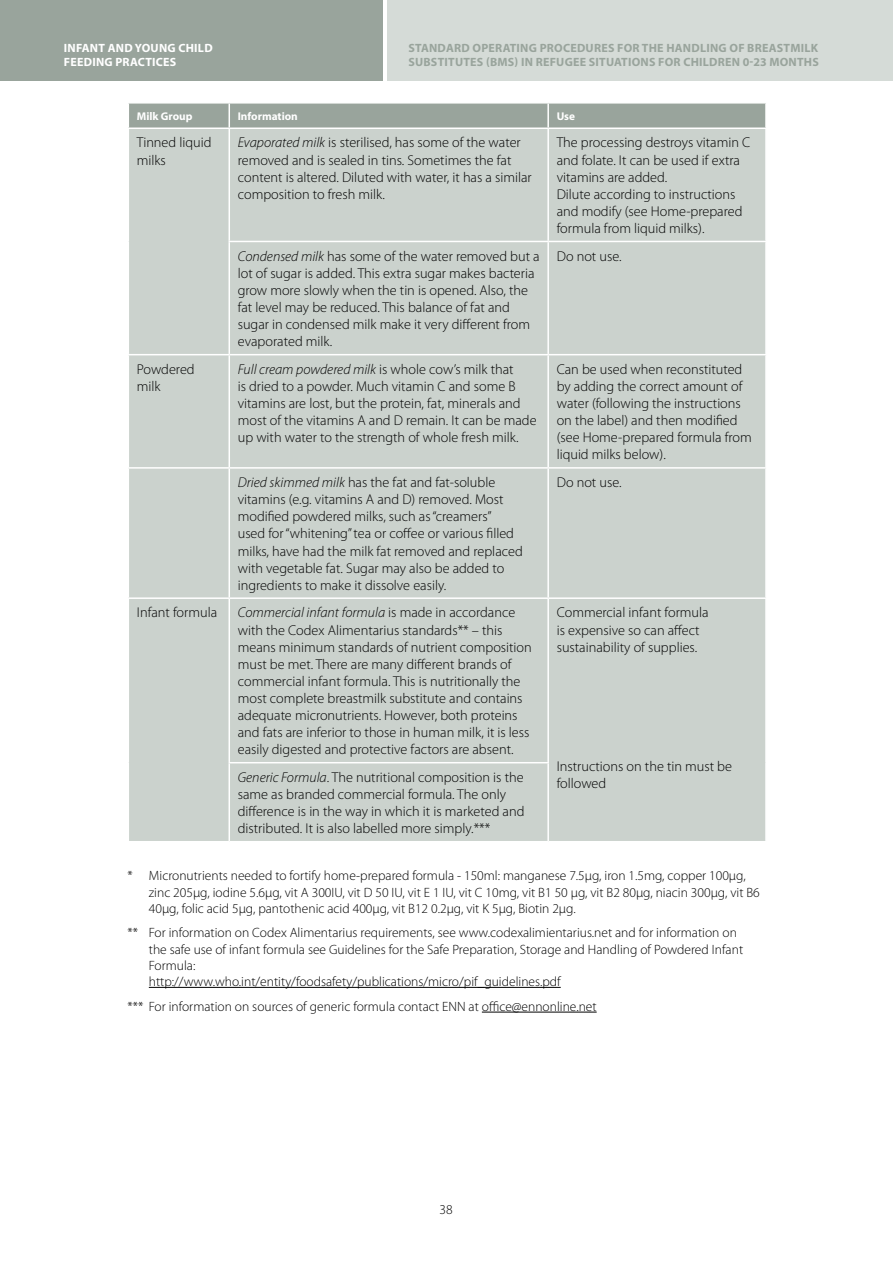
<style>
.page{position:relative;width:893px;height:1263px;background:#fff}
.page>*{position:absolute;margin:0;border:0;box-sizing:border-box;transform-origin:0 0}
.t1{font:300 14.25px/17.1px "Myriad Pro";color:#000}
.t2{font:300 13.5px/16.2px "Myriad Pro";color:#000}
.t3{font:700 12px/14.4px "Myriad Pro";letter-spacing:.02em;color:#99a49c}
.t4{font:700 12px/14.4px "Myriad Pro";letter-spacing:.02em;color:#fff}
.t5{font:700 11.25px "Myriad Pro";color:#fff}
.s1{font-style:italic}
</style>
<div class="page">
<div style="left:0;top:0;width:383px;height:81px;background:#99a49c"></div>
<div style="left:387px;top:0;width:506px;height:81px;background:#d5dbd7"></div>
<hr style="left:149px;top:987px;width:412px;height:1px;background:#000">
<hr style="left:482px;top:1012px;width:115px;height:1px;background:#000">
<div style="left:129px;top:129px;width:636px;height:712px;background:#cbd2cd"></div>
<div style="left:128px;top:103px;width:637px;height:24px;background:#99a49c"></div>
<hr style="left:548px;top:102px;width:219px;height:2px;background:#fff">
<hr style="left:547px;top:104px;width:2px;height:23px;background:#fff">
<hr style="left:229px;top:129px;width:1px;height:112px;background:#fff">
<hr style="left:547px;top:129px;width:2px;height:112px;background:#fff">
<hr style="left:229px;top:241px;width:319px;height:1px;background:#fff">
<hr style="left:229px;top:242px;width:1px;height:112px;background:#fff">
<hr style="left:548px;top:241px;width:219px;height:1px;background:#fff">
<hr style="left:547px;top:242px;width:2px;height:112px;background:#fff">
<hr style="left:128px;top:354px;width:101px;height:1px;background:#fff">
<hr style="left:229px;top:354px;width:319px;height:1px;background:#fff">
<hr style="left:229px;top:355px;width:1px;height:112px;background:#fff">
<hr style="left:548px;top:354px;width:219px;height:1px;background:#fff">
<hr style="left:547px;top:355px;width:2px;height:112px;background:#fff">
<hr style="left:128px;top:467px;width:101px;height:2px;background:#fff">
<hr style="left:229px;top:467px;width:319px;height:2px;background:#fff">
<hr style="left:229px;top:469px;width:1px;height:128px;background:#fff">
<hr style="left:548px;top:467px;width:219px;height:2px;background:#fff">
<hr style="left:547px;top:469px;width:2px;height:128px;background:#fff">
<hr style="left:128px;top:597px;width:101px;height:2px;background:#fff">
<hr style="left:229px;top:597px;width:319px;height:2px;background:#fff">
<hr style="left:229px;top:599px;width:1px;height:163px;background:#fff">
<hr style="left:548px;top:597px;width:219px;height:2px;background:#fff">
<hr style="left:547px;top:599px;width:2px;height:163px;background:#fff">
<hr style="left:229px;top:762px;width:320px;height:1px;background:#fff">
<hr style="left:229px;top:763px;width:1px;height:78px;background:#fff">
<hr style="left:547px;top:763px;width:2px;height:78px;background:#fff">
<p class="t4" style="left:64px;top:40px;width:150px">INFANT AND YOUNG CHILD<br>FEEDING PRACTICES</p>
<p class="t3" style="left:408px;top:40px;width:411px">STANDARD OPERATING PROCEDURES FOR THE HANDLING OF BREASTMILK<br>SUBSTITUTES (BMS) IN REFUGEE SITUATIONS FOR CHILDREN 0-23 MONTHS</p>
<p class="t5" style="left:137px;top:110px;width:57px">MILK GROUP</p>
<p class="t5" style="left:238px;top:110px;width:62px">INFORMATION</p>
<p class="t5" style="left:557px;top:110px;width:20px">USE</p>
<p class="t1" style="left:137px;top:134px;width:76px">Tinned liquid milks</p>
<p class="t1" style="left:238px;top:134px;width:295px"><span class="s1">Evaporated milk</span> is sterilised, has some of the water removed and is sealed in tins. Sometimes the fat content is altered. Diluted with water, it has a similar composition to fresh milk.</p>
<p class="t1" style="left:557px;top:134px;width:195px">The processing destroys vitamin C and folate. It can be used if extra vitamins are added.<br>Dilute according to instructions and modify (see Home-prepared formula from liquid milks).</p>
<p class="t1" style="left:238px;top:248px;width:303px"><span class="s1">Condensed milk</span> has some of the water removed but a lot of sugar is added. This extra sugar makes bacteria grow more slowly when the tin is opened. Also, the fat level may be reduced. This balance of fat and sugar in condensed milk make it very different from evaporated milk.</p>
<p class="t1" style="left:557px;top:248px;width:66px">Do not use.</p>
<p class="t1" style="left:137px;top:361px;width:59px">Powdered milk</p>
<p class="t1" style="left:238px;top:361px;width:300px"><span class="s1">Full cream powdered milk</span> is whole cow’s milk that<br>is dried to a powder. Much vitamin C and some B vitamins are lost, but the protein, fat, minerals and most of the vitamins A and D remain. It can be made up with water to the strength of whole fresh milk.</p>
<p class="t1" style="left:557px;top:361px;width:197px">Can be used when reconstituted by adding the correct amount of water (following the instructions on the label) and then modified (see Home-prepared formula from liquid milks below).</p>
<p class="t1" style="left:238px;top:474px;width:287px"><span class="s1">Dried skimmed milk</span> has the fat and fat-soluble vitamins (e.g. vitamins A and D) removed. Most modified powdered milks, such as “creamers”<br>used for “whitening” tea or coffee or various filled milks, have had the milk fat removed and replaced with vegetable fat. Sugar may also be added to ingredients to make it dissolve easily.</p>
<p class="t1" style="left:557px;top:474px;width:66px">Do not use.</p>
<p class="t1" style="left:137px;top:604px;width:82px">Infant formula</p>
<p class="t1" style="left:238px;top:604px;width:296px"><span class="s1">Commercial infant formula</span> is made in accordance with the Codex Alimentarius standards** – this means minimum standards of nutrient composition must be met. There are many different brands of commercial infant formula. This is nutritionally the most complete breastmilk substitute and contains adequate micronutrients. However, both proteins and fats are inferior to those in human milk, it is less easily digested and protective factors are absent.</p>
<p class="t1" style="left:557px;top:604px;width:153px">Commercial infant formula is expensive so can affect sustainability of supplies.</p>
<p class="t1" style="left:557px;top:758px;width:177px">Instructions on the tin must be followed</p>
<p class="t1" style="left:238px;top:769px;width:288px"><span class="s1">Generic Formula</span>. The nutritional composition is the same as branded commercial formula. The only difference is in the way in which it is marketed and distributed. It is also labelled more simply.***</p>
<p class="t2" style="left:149px;top:868px;width:612px;text-indent:-21px">* Micronutrients needed to fortify home-prepared formula - 150ml: manganese 7.5µg, iron 1.5mg, copper 100µg, zinc 205µg, iodine 5.6µg, vit A 300IU, vit D 50 IU, vit E 1 IU, vit C 10mg, vit B1 50 µg, vit B2 80µg, niacin 300µg, vit B6<br>40µg, folic acid 5µg, pantothenic acid 400µg, vit B12 0.2µg, vit K 5µg, Biotin 2µg.</p>
<p class="t2" style="left:149px;top:925px;width:596px;text-indent:-21px">** For information on Codex Alimentarius requirements, see www.codexalimientarius.net and for information on the safe use of infant formula see Guidelines for the Safe Preparation, Storage and Handling of Powdered Infant Formula:<br>http://www.who.int/entity/foodsafety/publications/micro/pif_guidelines.pdf</p>
<p class="t2" style="left:128px;top:998px;width:471px">*** For information on sources of generic formula contact ENN at office@ennonline.net</p>
<p class="t2" style="left:439px;top:1202px;width:15px">38</p>
</div>
